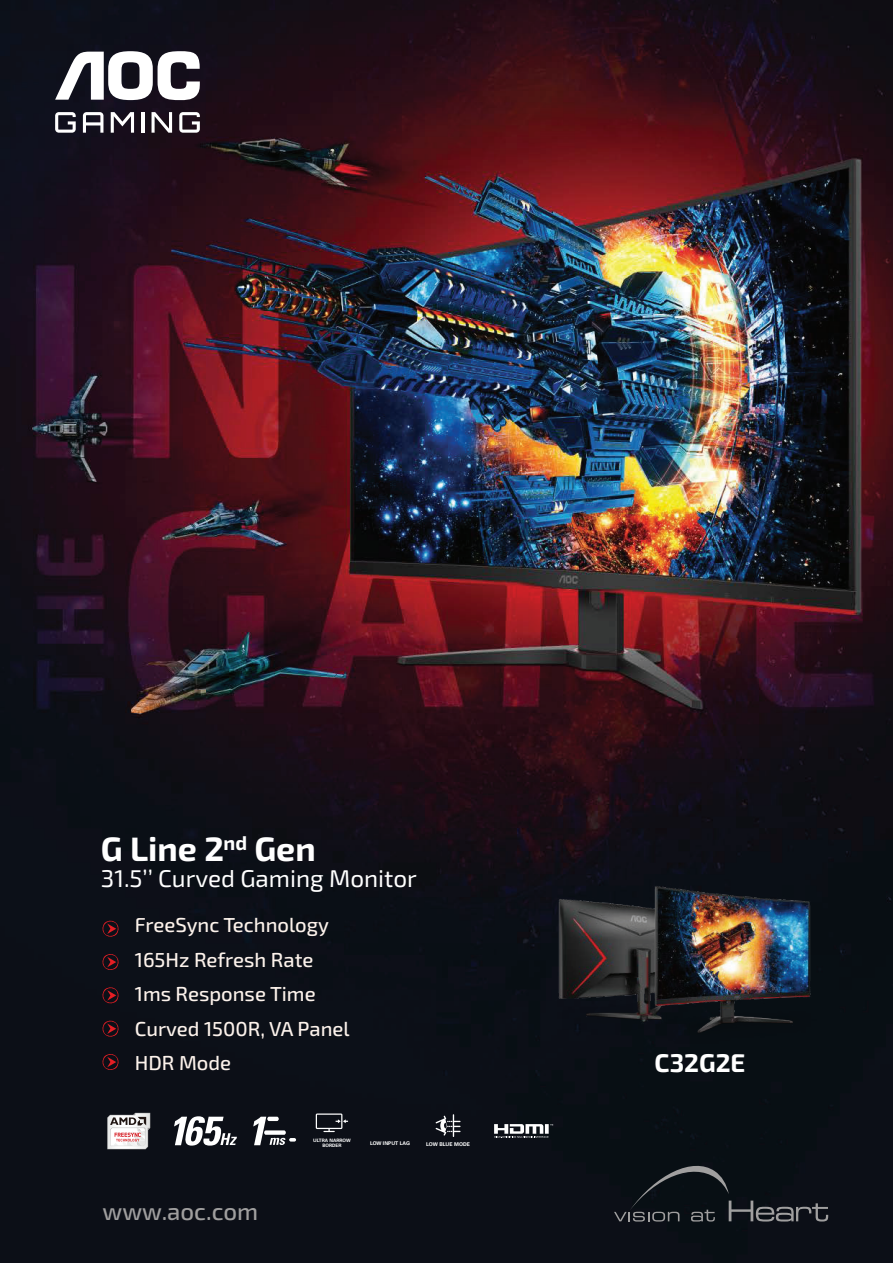
<style>
.page{position:relative;width:893px;height:1263px;background:#fff}
.page>*{position:absolute;margin:0;border:0;box-sizing:border-box;transform-origin:0 0}
.t1{font:700 33.75px "Exo 2";color:#fff}
.t2{font:700 25.65px "Exo 2";color:#fff}
.t3{font:24.3px "Exo 2";color:#fff}
.t4{font:500 24px "Exo 2";color:#a09f9f}
.t5{font:500 20.25px/34.5px "Exo 2";color:#fcf2eb}
.t6{font:700 5.1px "Univers LT Std";color:#fff}
.t7{font:700 4.65px/5.6px "Univers LT Std";color:#fff;text-align:center}
</style>
<div class="page">
<img style="left:0;top:0;width:893px;height:1263px">
<svg style="left:436px;top:1114px;width:24px;height:23px"></svg>
<svg style="left:614px;top:1156px;width:214px;height:65px;background:#161b21"></svg>
<svg style="left:253px;top:1117px;width:43px;height:28px"></svg>
<hr style="left:267px;top:1117px;width:12px;height:4px;background:#fff;border-radius:2px">
<svg style="left:98px;top:916px;width:25px;height:25px"></svg>
<svg style="left:98px;top:950px;width:25px;height:24px"></svg>
<svg style="left:98px;top:983px;width:25px;height:25px"></svg>
<svg style="left:98px;top:1016px;width:25px;height:25px"></svg>
<svg style="left:98px;top:1049px;width:25px;height:25px"></svg>
<img style="left:545px;top:897px;width:82px;height:146px">
<img style="left:627px;top:883px;width:205px;height:173px">
<svg style="left:174px;top:1116px;width:63px;height:29px"></svg>
<svg style="left:107px;top:1113px;width:43px;height:36px"></svg>
<svg style="left:316px;top:1113px;width:32px;height:19px"></svg>
<svg style="left:494px;top:1124px;width:59px;height:14px"></svg>
<svg style="left:179px;top:112px;width:21px;height:21px"></svg>
<svg style="left:152px;top:112px;width:20px;height:21px"></svg>
<hr style="left:141px;top:112px;width:3px;height:21px;background:#fff">
<svg style="left:111px;top:112px;width:23px;height:21px"></svg>
<svg style="left:83px;top:112px;width:20px;height:21px"></svg>
<svg style="left:55px;top:112px;width:21px;height:21px"></svg>
<svg style="left:55px;top:51px;width:145px;height:49px"></svg>
<h1 class="t1" style="left:101px;top:826px;width:216px">G Line 2<sup>nd</sup> Gen</h1>
<p class="t3" style="left:101px;top:862px;width:318px">31.5’’ Curved Gaming Monitor</p>
<p class="t5" style="left:135px;top:907px;width:216px">FreeSync Technology<br>165Hz Refresh Rate<br>1ms Response Time<br>Curved 1500R, VA Panel<br>HDR Mode</p>
<p class="t4" style="left:103px;top:1194px;width:157px">www.aoc.com</p>
<p class="t7" style="left:313px;top:1137px;width:39px">ULTRA NARROW<br>BORDER</p>
<p class="t6" style="left:370px;top:1140px;width:41px">LOW INPUT LAG</p>
<p class="t6" style="left:426px;top:1141px;width:45px">LOW BLUE MODE</p>
<p class="t2" style="left:655px;top:1045px;width:92px">C32G2E</p>
</div>
